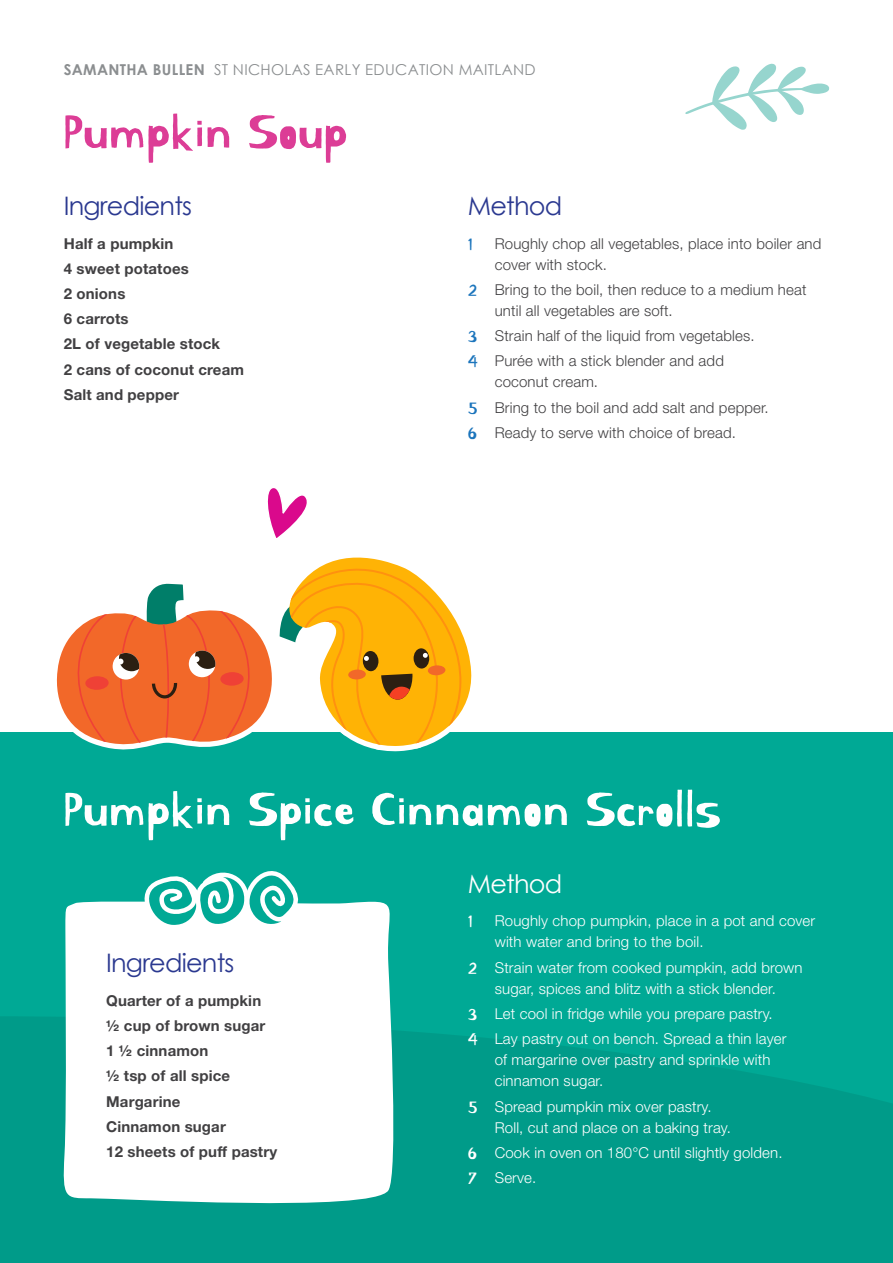
<style>
.page{position:relative;width:893px;height:1263px;background:#fff}
.page>*{position:absolute;margin:0;border:0;box-sizing:border-box;transform-origin:0 0}
.t1{font:54px "Kirang Haerang";color:#fff}
.t2{font:54px "Kirang Haerang";color:#dc3d96}
.t3{font:25.5px "Century Gothic";letter-spacing:-.03em;color:#2b3990}
.t4{font:25.5px "Century Gothic";letter-spacing:-.03em;color:#fff}
.t5{font:300 15px/21px "Helvetica Neue LT Std";letter-spacing:.01em;color:#fff}
.t6{font:300 15px/25.2px "Helvetica Neue LT Std";letter-spacing:.01em;color:#414042}
.t7{font:700 15px/25.2px "Helvetica Neue LT Std";letter-spacing:.01em;color:#414042}
.t8{font:15px "Century Gothic";letter-spacing:.02em;color:#8b8e90}
.s1{font-weight:700}
.s2{font-family:"Kirang Haerang";font-weight:400;font-size:18px;color:#1c75bc}
.s3{font-family:"Kirang Haerang";font-weight:400;font-size:18px}
</style>
<div class="page">
<div style="left:0;top:733px;width:893px;height:530px;background:#00a995"></div>
<svg style="left:0;top:1017px;width:893px;height:246px;fill:#009b89"></svg>
<svg style="left:62px;top:901px;width:345px;height:312px;background:#e4f4f3"></svg>
<svg style="left:685px;top:64px;width:144px;height:66px"></svg>
<svg style="left:40px;top:488px;width:438px;height:264px"></svg>
<svg style="left:129px;top:871px;width:174px;height:72px"></svg>
<p class="t8" style="left:64px;top:59px;width:473px"><span class="s1">SAMANTHA BULLEN</span> ST NICHOLAS EARLY EDUCATION MAITLAND</p>
<h1 class="t2" style="left:64px;top:103px;width:285px">Pumpkin Soup</h1>
<h2 class="t3" style="left:468px;top:188px;width:96px">Method</h2>
<p class="t6" style="left:495px;top:232px;width:328px;line-height:21px;text-indent:-27px"><span class="s2">1</span> Roughly chop all vegetables, place into boiler and cover with stock.</p>
<p class="t6" style="left:495px;top:279px;width:313px;line-height:21px;text-indent:-27px"><span class="s2">2</span> Bring to the boil, then reduce to a medium heat until all vegetables are soft.</p>
<p class="t6" style="left:468px;top:323px;width:288px"><span class="s2">3</span> Strain half of the liquid from vegetables.<br><span class="s2">4</span> Purée with a stick blender and add</p>
<p class="t6" style="left:468px;top:369px;width:303px;text-indent:27px">coconut cream.<br><span class="s2">5</span> Bring to the boil and add salt and pepper.<br><span class="s2">6</span> Ready to serve with choice of bread.</p>
<h2 class="t3" style="left:64px;top:188px;width:130px">Ingredients</h2>
<p class="t7" style="left:64px;top:230px;width:182px">Half a pumpkin<br>4 sweet potatoes<br>2 onions<br>6 carrots<br>2L of vegetable stock<br>2 cans of coconut cream<br>Salt and pepper</p>
<h1 class="t1" style="left:64px;top:781px;width:659px">Pumpkin Spice Cinnamon Scrolls</h1>
<h2 class="t3" style="left:106px;top:945px;width:130px">Ingredients</h2>
<p class="t7" style="left:106px;top:987px;width:172px">Quarter of a pumpkin ½ cup of brown sugar<br>1 ½ cinnamon<br>½ tsp of all spice<br>Margarine<br>Cinnamon sugar<br>12 sheets of puff pastry</p>
<h2 class="t4" style="left:468px;top:866px;width:96px">Method</h2>
<p class="t5" style="left:495px;top:910px;width:322px;text-indent:-27px"><span class="s3">1</span> Roughly chop pumpkin, place in a pot and cover with water and bring to the boil.</p>
<p class="t5" style="left:468px;top:956px;width:336px;text-align:center"><span class="s3">2</span> Strain water from cooked pumpkin, add brown sugar, spices and blitz with a stick blender.</p>
<p class="t5" style="left:468px;top:1001px;width:320px;line-height:25.2px"><span class="s3">3</span> Let cool in fridge while you prepare pastry.<br><span class="s3">4</span> Lay pastry out on bench. Spread a thin layer</p>
<p class="t5" style="left:495px;top:1049px;width:277px">of margarine over pastry and sprinkle with cinnamon sugar.</p>
<p class="t5" style="left:495px;top:1095px;width:238px;text-indent:-27px"><span class="s3">5</span> Spread pumpkin mix over pastry.<br>Roll, cut and place on a baking tray.</p>
<p class="t5" style="left:468px;top:1139px;width:316px;line-height:25.2px"><span class="s3">6</span> Cook in oven on 180°C until slightly golden.<br><span class="s3">7</span> Serve.</p>
</div>
